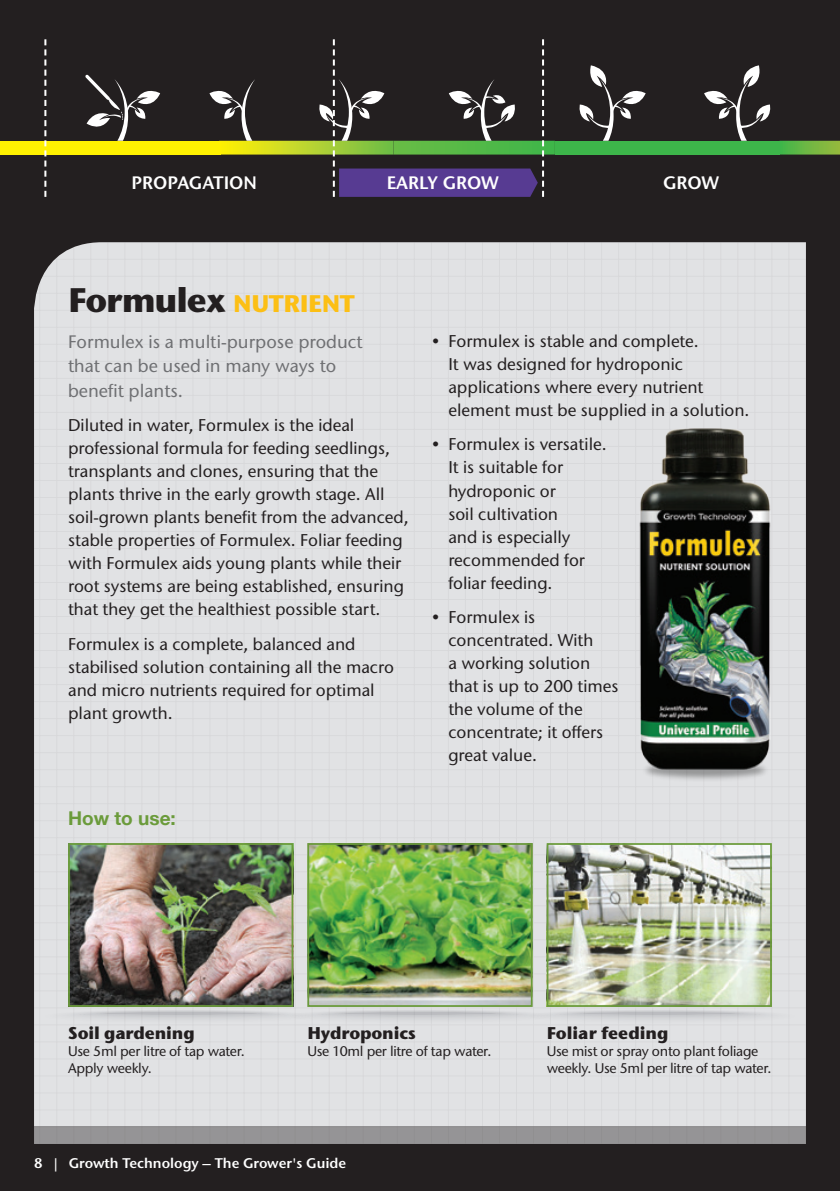
<style>
.page{position:relative;width:840px;height:1191px;background:#fff}
.page>*{position:absolute;margin:0;border:0;box-sizing:border-box;transform-origin:0 0}
.t1{font:700 34px "Stone Sans ITC Pro";letter-spacing:-.035em;color:#231f20}
.t2{font:700 19px "Helvetica Neue";color:#6b9b3b}
.t3{font:500 18px/24.4px "Stone Sans ITC Pro";color:#6f7073}
.t4{font:600 18px "Stone Sans ITC Pro";color:#fff}
.t5{font:500 17px/23px "Stone Sans ITC Pro";color:#231f20}
.t6{font:700 17px "Stone Sans ITC Pro";letter-spacing:-.01em;color:#231f20}
.t7{font:500 14px/16.8px "Stone Sans ITC Pro";letter-spacing:-.02em;color:#231f20}
.t8{font:600 14px "Stone Sans ITC Pro";color:#fff}
.s1{font-size:24px;color:#fcbf15}
</style>
<div class="page">
<div style="left:0;top:0;width:839px;height:1191px;background:#231f20"></div>
<svg style="left:779px;top:141px;width:60px;height:14px"></svg>
<div style="left:60px;top:141px;width:80px;height:14px;background:#fff101"></div>
<div style="left:0;top:141px;width:60px;height:14px;background:#fff101"></div>
<div style="left:140px;top:141px;width:81px;height:14px;background:#fff101"></div>
<div style="left:554px;top:141px;width:225px;height:14px;background:#3db54a"></div>
<svg style="left:704px;top:65px;width:67px;height:76px"></svg>
<svg style="left:579px;top:65px;width:66px;height:76px"></svg>
<svg style="left:85px;top:75px;width:75px;height:66px"></svg>
<svg style="left:44px;top:39px;width:2px;height:158px"></svg>
<svg style="left:209px;top:39px;width:345px;height:158px"></svg>
<div style="left:34px;top:242px;width:771px;height:885px;background:#e1e2e4"></div>
<img style="left:71px;top:846px;width:219px;height:158px">
<div style="left:68px;top:843px;width:225px;height:164px;border:2px solid #6b9b3b"></div>
<img style="left:310px;top:846px;width:219px;height:158px">
<div style="left:307px;top:843px;width:225px;height:164px;border:2px solid #6b9b3b"></div>
<img style="left:549px;top:846px;width:219px;height:158px">
<div style="left:546px;top:843px;width:225px;height:164px;border:2px solid #6b9b3b"></div>
<svg style="left:39px;top:1009px;width:761px;height:15px;background:#d7d8da"></svg>
<div style="left:567px;top:1011px;width:183px;height:6px;background:#cccdd0;border-radius:50%"></div>
<div style="left:569px;top:1011px;width:179px;height:5px;background:#cdcfd1;border-radius:50%"></div>
<div style="left:571px;top:1011px;width:175px;height:5px;background:#cacbce;border-radius:50%"></div>
<hr style="left:576px;top:1011px;width:165px;height:4px;background:#c7c8ca;border-radius:50%">
<svg style="left:581px;top:1011px;width:155px;height:4px"></svg>
<div style="left:34px;top:1127px;width:771px;height:17px;background:#959496"></div>
<img style="left:631px;top:422px;width:164px;height:377px">
<p class="t4" style="left:131px;top:171px;width:127px">PROPAGATION</p>
<p class="t4" style="left:386px;top:171px;width:113px">EARLY GROW</p>
<p class="t4" style="left:662px;top:171px;width:57px">GROW</p>
<h1 class="t1" style="left:68px;top:278px;width:288px">Formulex <span class="s1">NUTRIENT</span></h1>
<p class="t3" style="left:68px;top:329px;width:296px">Formulex is a multi-purpose product that can be used in many ways to benefit plants.</p>
<p class="t5" style="left:68px;top:413px;width:342px">Diluted in water, Formulex is the ideal professional formula for feeding seedlings, transplants and clones, ensuring that the plants thrive in the early growth stage. All soil-grown plants benefit from the advanced, stable properties of Formulex. Foliar feeding with Formulex aids young plants while their root systems are being established, ensuring that they get the healthiest possible start.</p>
<p class="t5" style="left:68px;top:632px;width:327px">Formulex is a complete, balanced and stabilised solution containing all the macro and micro nutrients required for optimal plant growth.</p>
<p class="t2" style="left:68px;top:803px;width:109px">How to use:</p>
<p class="t5" style="left:448px;top:329px;width:302px;text-indent:-17px">• Formulex is stable and complete.<br>It was designed for hydroponic applications where every nutrient element must be supplied in a solution.</p>
<p class="t5" style="left:448px;top:433px;width:160px;text-indent:-17px">• Formulex is versatile.<br>It is suitable for hydroponic or<br>soil cultivation<br>and is especially recommended for foliar feeding.</p>
<p class="t5" style="left:448px;top:605px;width:172px;text-indent:-17px">• Formulex is concentrated. With<br>a working solution that is up to 200 times the volume of the concentrate; it offers great value.</p>
<p class="t6" style="left:68px;top:1022px;width:128px">Soil gardening</p>
<p class="t7" style="left:68px;top:1042px;width:178px">Use 5ml per litre of tap water.<br>Apply weekly.</p>
<p class="t6" style="left:307px;top:1022px;width:110px">Hydroponics</p>
<p class="t7" style="left:307px;top:1042px;width:185px">Use 10ml per litre of tap water.</p>
<p class="t8" style="left:34px;top:1154px;width:313px">8 | Growth Technology – The Grower's Guide</p>
<p class="t6" style="left:546px;top:1022px;width:123px">Foliar feeding</p>
<p class="t7" style="left:546px;top:1042px;width:226px">Use mist or spray onto plant foliage weekly. Use 5ml per litre of tap water.</p>
</div>
